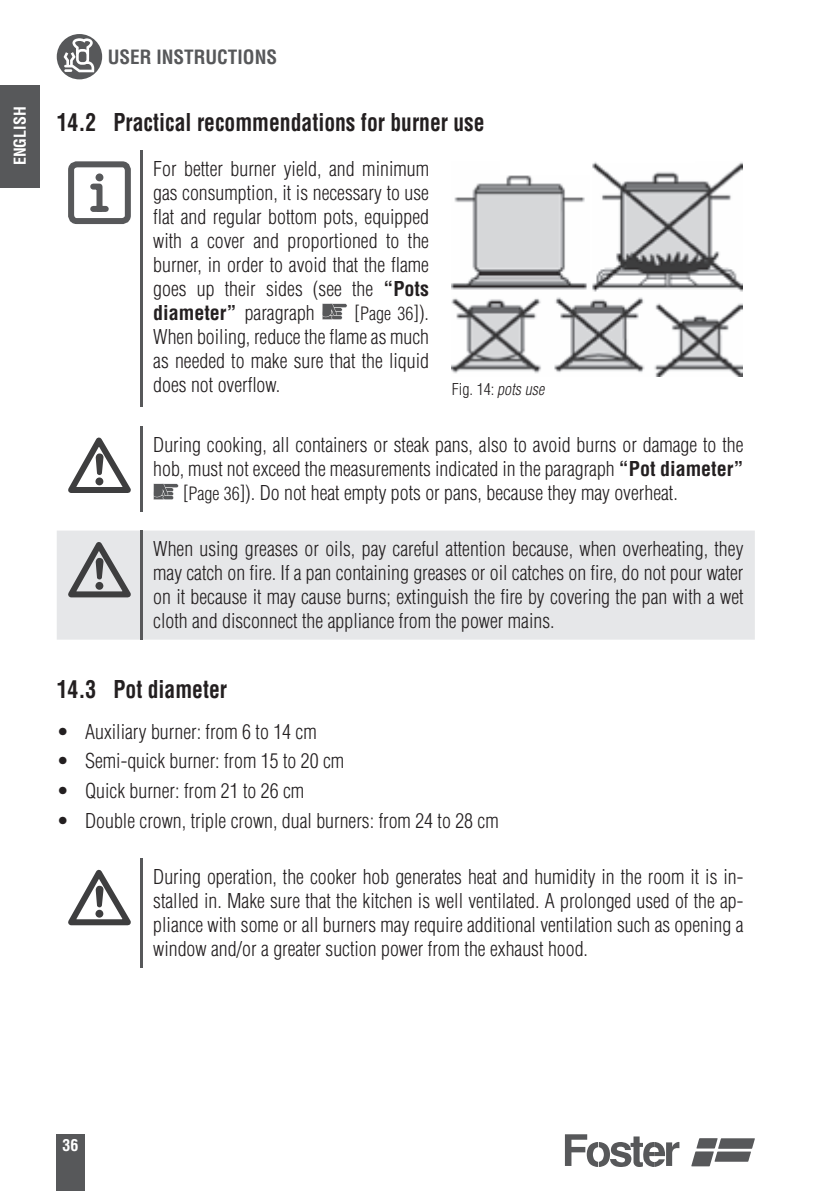
<style>
.page{position:relative;width:840px;height:1191px;background:#fff}
.page>*{position:absolute;margin:0;border:0;box-sizing:border-box;transform-origin:0 0}
.t1{font:700 condensed 24px "Helvetica LT Std";color:#231f20;scale:.9 1}
.t2{font:300 condensed 20px/24px "Helvetica LT Std";color:#231f20;text-align:justify}
.t3{font:700 condensed 19.2px "Helvetica LT Std";color:#57585a}
.t4{font:300 condensed 18px "Helvetica LT Std";color:#231f20}
.t5{font:300 condensed 16px "Helvetica LT Std";color:#231f20}
.t6{font:700 condensed 16px "Helvetica LT Std";color:#fff}
.s1{font-weight:700}
.s2{font-size:20px}
.s3{font-style:italic}
.s4{font-size:18px}
</style>
<div class="page">
<div style="left:56px;top:1134px;width:29px;height:57px;background:#57585a"></div>
<svg style="left:564px;top:1134px;width:115px;height:33px"></svg>
<svg style="left:691px;top:1138px;width:63px;height:28px"></svg>
<div style="left:0;top:85px;width:40px;height:102px;background:#57585a"></div>
<div style="left:57px;top:34px;width:45px;height:45px;background:#57585a;border-radius:50%"></div>
<svg style="left:64px;top:38px;width:30px;height:34px"></svg>
<hr style="left:141px;top:150px;width:2px;height:257px;background:#57585a">
<div style="left:68px;top:161px;width:63px;height:63px;border:6px solid #57585a;border-radius:6px"></div>
<svg style="left:90px;top:181px;width:19px;height:31px"></svg>
<div style="left:95px;top:173px;width:8px;height:8px;background:#57585a;border-radius:50%"></div>
<svg style="left:322px;top:303px;width:25px;height:17px"></svg>
<img style="left:451px;top:162px;width:291px;height:214px">
<hr style="left:141px;top:426px;width:2px;height:85px;background:#57585a">
<svg style="left:68px;top:437px;width:63px;height:56px"></svg>
<svg style="left:153px;top:483px;width:25px;height:17px"></svg>
<div style="left:57px;top:530px;width:697px;height:109px;background:#e6e7e9"></div>
<hr style="left:141px;top:530px;width:2px;height:109px;background:#57585a">
<svg style="left:68px;top:542px;width:63px;height:55px"></svg>
<hr style="left:141px;top:858px;width:2px;height:109px;background:#57585a">
<svg style="left:68px;top:869px;width:63px;height:56px"></svg>
<p class="t6" style="left:10px;top:165px;width:60px;rotate:-90deg">ENGLISH</p>
<p class="t3" style="left:108px;top:45px;width:171px">USER INSTRUCTIONS</p>
<p class="t1" style="left:57px;top:107px;width:476px">14.2 Practical recommendations for burner use</p>
<p class="t2" style="left:153px;top:156px;width:277px">For better burner yield, and minimum gas consumption, it is necessary to use flat and regular bottom pots, equipped with a cover and proportioned to the burner, in order to avoid that the flame goes up their sides (see the <span class="s1">“Pots diameter”</span> paragraph</p>
<p class="t4" style="left:354px;top:302px;width:76px"><span class="s2">[</span>Page 36<span class="s2">]).</span></p>
<p class="t2" style="left:153px;top:324px;width:277px">When boiling, reduce the flame as much as needed to make sure that the liquid does not overflow.</p>
<p class="t5" style="left:451px;top:380px;width:97px">Fig. 14: <span class="s3">potsuse</span></p>
<p class="t2" style="left:153px;top:432px;width:591px">During cooking, all containers or steak pans, also to avoid burns or damage to the</p>
<p class="t2" style="left:153px;top:456px;width:591px">hob, must not exceed the measurements indicated in the paragraph <span class="s1">“Pot diameter”</span></p>
<p class="t2" style="left:183px;top:480px;width:496px">[<span class="s4">Page 36</span>]). Do not heat empty pots or pans, because they may overheat.</p>
<p class="t2" style="left:153px;top:537px;width:591px">When using greases or oils, pay careful attention because, when overheating, they may catch on fire. If a pan containing greases or oil catches on fire, do not pour water on it because it may cause burns; extinguish the fire by covering the pan with a wet cloth and disconnect the appliance from the power mains.</p>
<p class="t1" style="left:57px;top:674px;width:191px">14.3 Pot diameter</p>
<p class="t2" style="left:57px;top:719px;width:261px">• Auxiliary burner: from 6 to 14 cm</p>
<p class="t2" style="left:57px;top:749px;width:289px">• Semi-quick burner: from 15 to 20 cm</p>
<p class="t2" style="left:57px;top:778px;width:249px">• Quick burner: from 21 to 26 cm</p>
<p class="t2" style="left:57px;top:808px;width:443px">• Double crown, triple crown, dual burners: from 24 to 28 cm</p>
<p class="t2" style="left:153px;top:864px;width:591px">During operation, the cooker hob generates heat and humidity in the room it is in&shy;stalled in. Make sure that the kitchen is well ventilated. A prolonged used of the ap&shy;pliance with some or all burners may require additional ventilation such as opening a window and/or a greater suction power from the exhaust hood.</p>
<p class="t6" style="left:62px;top:1135px;width:17px">36</p>
</div>
